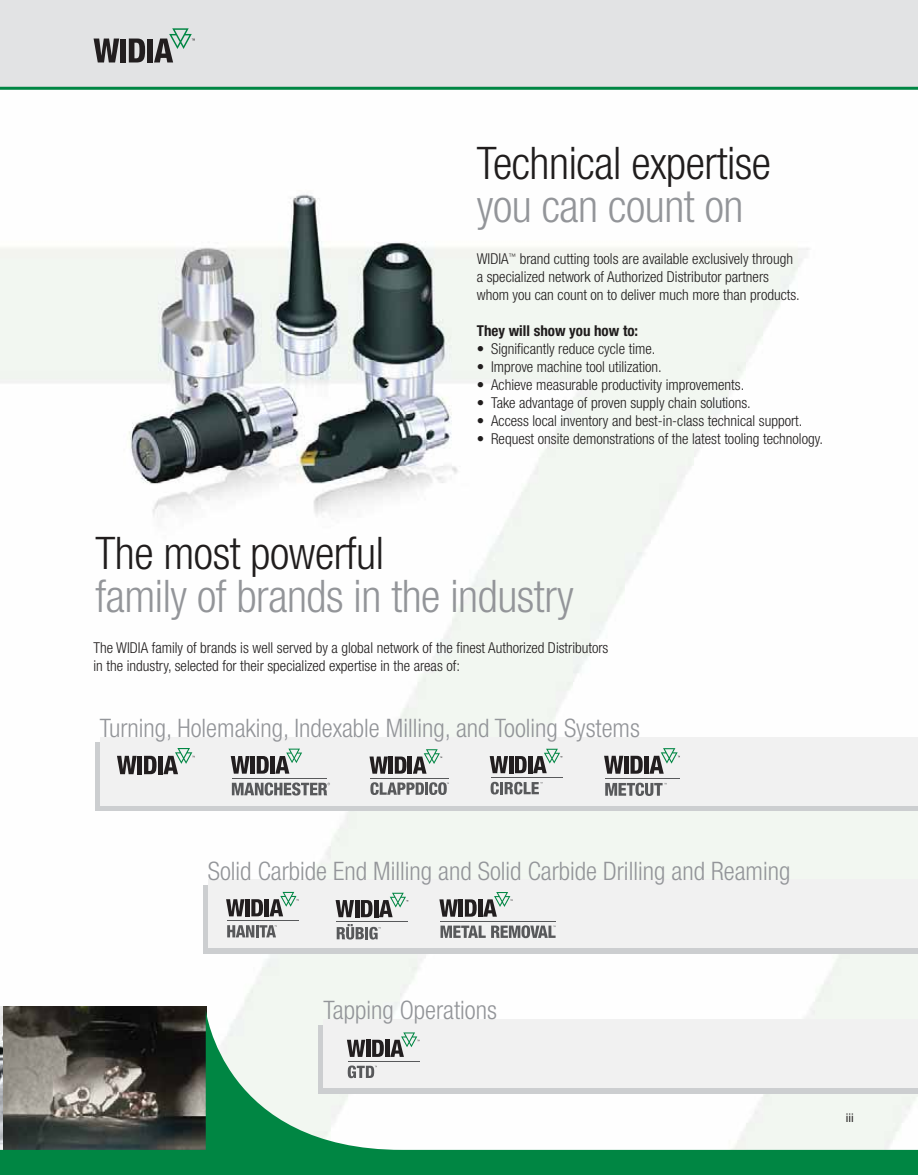
<style>
.page{position:relative;width:918px;height:1175px;background:#fff}
.page>*{position:absolute;margin:0;border:0;box-sizing:border-box;transform-origin:0 0}
.t1{font:300 condensed 45px "Helvetica Neue LT Std";letter-spacing:-.01em;color:#939599}
.t2{font:300 condensed 45px "Helvetica Neue LT Std";letter-spacing:-.01em;color:#201d1d}
.t3{font:300 condensed 25.5px "Helvetica Neue LT Std";color:#939599}
.t4{font:300 condensed 15px/18px "Helvetica Neue LT Std";color:#201d1d}
.t5{font:700 condensed 15px "Helvetica Neue LT Std";color:#201d1d}
.t6{font:12px "Helvetica Neue LT Std";color:#201d1d}
</style>
<div class="page">
<img style="left:0;top:194px;width:918px;height:815px">
<div style="left:0;top:0;width:918px;height:88px;background:#e2e3e4"></div>
<hr style="left:0;top:87px;width:918px;height:3px;background:#008643">
<svg style="left:94px;top:39px;width:25px;height:23px"></svg>
<div style="left:121px;top:39px;width:5px;height:23px;background:#221e1f"></div>
<svg style="left:129px;top:39px;width:16px;height:23px"></svg>
<div style="left:147px;top:39px;width:6px;height:23px;background:#221e1f"></div>
<svg style="left:154px;top:28px;width:41px;height:34px"></svg>
<hr style="left:0;top:1006px;width:2px;height:168px;background:#fff">
<svg style="left:0;top:1009px;width:918px;height:165px"></svg>
<svg style="left:95px;top:743px;width:823px;height:68px;fill:#ccced0"></svg>
<div style="left:100px;top:737px;width:818px;height:68px;background:#f1f1f1"></div>
<svg style="left:117px;top:756px;width:20px;height:18px"></svg>
<hr style="left:138px;top:756px;width:4px;height:18px;background:#221e1f">
<svg style="left:144px;top:756px;width:13px;height:18px"></svg>
<hr style="left:158px;top:756px;width:4px;height:18px;background:#221e1f">
<svg style="left:163px;top:748px;width:32px;height:26px"></svg>
<svg style="left:231px;top:756px;width:19px;height:17px"></svg>
<hr style="left:251px;top:756px;width:4px;height:17px;background:#221e1f">
<svg style="left:257px;top:756px;width:12px;height:17px"></svg>
<hr style="left:270px;top:756px;width:4px;height:17px;background:#221e1f">
<hr style="left:232px;top:778px;width:95px;height:1px;background:#58595b">
<svg style="left:232px;top:782px;width:98px;height:13px"></svg>
<svg style="left:275px;top:748px;width:27px;height:25px"></svg>
<hr style="left:371px;top:778px;width:78px;height:1px;background:#58595b">
<svg style="left:370px;top:782px;width:79px;height:13px"></svg>
<svg style="left:370px;top:756px;width:18px;height:17px"></svg>
<hr style="left:389px;top:756px;width:4px;height:17px;background:#221e1f">
<svg style="left:395px;top:756px;width:11px;height:17px"></svg>
<hr style="left:408px;top:756px;width:4px;height:17px;background:#221e1f">
<svg style="left:413px;top:749px;width:29px;height:24px"></svg>
<hr style="left:491px;top:777px;width:71px;height:1px;background:#58595b">
<svg style="left:491px;top:781px;width:52px;height:13px"></svg>
<svg style="left:490px;top:756px;width:18px;height:17px"></svg>
<hr style="left:509px;top:756px;width:4px;height:17px;background:#221e1f">
<svg style="left:515px;top:756px;width:12px;height:17px"></svg>
<hr style="left:528px;top:756px;width:4px;height:17px;background:#221e1f">
<svg style="left:533px;top:748px;width:29px;height:25px"></svg>
<div style="left:203px;top:885px;width:715px;height:68px;background:#ccced0"></div>
<div style="left:208px;top:880px;width:710px;height:68px;background:#f1f1f1"></div>
<hr style="left:227px;top:920px;width:72px;height:1px;background:#58595b">
<svg style="left:226px;top:899px;width:18px;height:17px"></svg>
<div style="left:245px;top:899px;width:5px;height:17px;background:#221e1f"></div>
<svg style="left:251px;top:899px;width:12px;height:17px"></svg>
<hr style="left:265px;top:899px;width:4px;height:17px;background:#221e1f">
<svg style="left:269px;top:892px;width:30px;height:24px"></svg>
<svg style="left:227px;top:925px;width:50px;height:12px"></svg>
<hr style="left:337px;top:921px;width:71px;height:1px;background:#58595b">
<svg style="left:336px;top:900px;width:18px;height:17px"></svg>
<hr style="left:355px;top:900px;width:4px;height:17px;background:#221e1f">
<svg style="left:361px;top:900px;width:12px;height:17px"></svg>
<hr style="left:374px;top:900px;width:4px;height:17px;background:#221e1f">
<svg style="left:379px;top:892px;width:29px;height:25px"></svg>
<svg style="left:337px;top:924px;width:44px;height:15px"></svg>
<svg style="left:318px;top:1025px;width:600px;height:68px;fill:#ccced0"></svg>
<div style="left:324px;top:1019px;width:594px;height:68px;background:#f1f1f1"></div>
<hr style="left:348px;top:1061px;width:72px;height:1px;background:#58595b">
<svg style="left:348px;top:1065px;width:29px;height:13px"></svg>
<svg style="left:347px;top:1039px;width:18px;height:17px"></svg>
<hr style="left:366px;top:1039px;width:4px;height:17px;background:#221e1f">
<svg style="left:372px;top:1039px;width:12px;height:17px"></svg>
<hr style="left:385px;top:1039px;width:4px;height:17px;background:#221e1f">
<svg style="left:390px;top:1032px;width:30px;height:24px"></svg>
<hr style="left:605px;top:778px;width:75px;height:1px;background:#58595b">
<svg style="left:604px;top:755px;width:19px;height:18px"></svg>
<div style="left:624px;top:755px;width:5px;height:18px;background:#221e1f"></div>
<svg style="left:631px;top:755px;width:12px;height:18px"></svg>
<hr style="left:644px;top:755px;width:4px;height:18px;background:#221e1f">
<svg style="left:649px;top:748px;width:31px;height:25px"></svg>
<svg style="left:605px;top:782px;width:62px;height:14px"></svg>
<hr style="left:441px;top:920px;width:115px;height:1px;background:#58595b">
<svg style="left:439px;top:899px;width:19px;height:17px"></svg>
<hr style="left:459px;top:899px;width:4px;height:17px;background:#221e1f">
<svg style="left:465px;top:899px;width:12px;height:17px"></svg>
<hr style="left:478px;top:899px;width:4px;height:17px;background:#221e1f">
<svg style="left:483px;top:892px;width:30px;height:24px"></svg>
<svg style="left:441px;top:925px;width:115px;height:13px"></svg>
<h1 class="t2" style="left:477px;top:147px;width:296px">Technical expertise</h1>
<h1 class="t1" style="left:477px;top:190px;width:268px">you can count on</h1>
<p class="t4" style="left:477px;top:251px;width:325px">WIDIA<sup>™</sup> brand cutting tools are available exclusively through a specialized network of Authorized Distributor partners whom you can count on to deliver much more than products.</p>
<p class="t5" style="left:477px;top:325px;width:163px">They will show you how to:</p>
<p class="t4" style="left:477px;top:341px;width:180px">• Significantly reduce cycle time.</p>
<p class="t4" style="left:477px;top:359px;width:186px">• Improve machine tool utilization.</p>
<p class="t4" style="left:477px;top:377px;width:269px">• Achieve measurable productivity improvements.</p>
<p class="t4" style="left:477px;top:395px;width:276px">• Take advantage of proven supply chain solutions.</p>
<p class="t4" style="left:477px;top:413px;width:327px">• Access local inventory and best-in-class technical support.</p>
<p class="t4" style="left:477px;top:431px;width:348px">• Request onsite demonstrations of the latest tooling technology.</p>
<h1 class="t2" style="left:95px;top:537px;width:290px">The most powerful</h1>
<h1 class="t1" style="left:95px;top:580px;width:480px">family of brands in the industry</h1>
<p class="t4" style="left:94px;top:640px;width:516px">The WIDIA family of brands is well served by a global network of the finest Authorized Distributors in the industry, selected for their specialized expertise in the areas of:</p>
<h2 class="t3" style="left:100px;top:719px;width:542px">Turning, Holemaking, Indexable Milling, and Tooling Systems</h2>
<h2 class="t3" style="left:208px;top:861px;width:584px">Solid Carbide End Milling and Solid Carbide Drilling and Reaming</h2>
<h2 class="t3" style="left:323px;top:1000px;width:175px">Tapping Operations</h2>
<p class="t6" style="left:846px;top:1113px;width:9px">iii</p>
</div>
